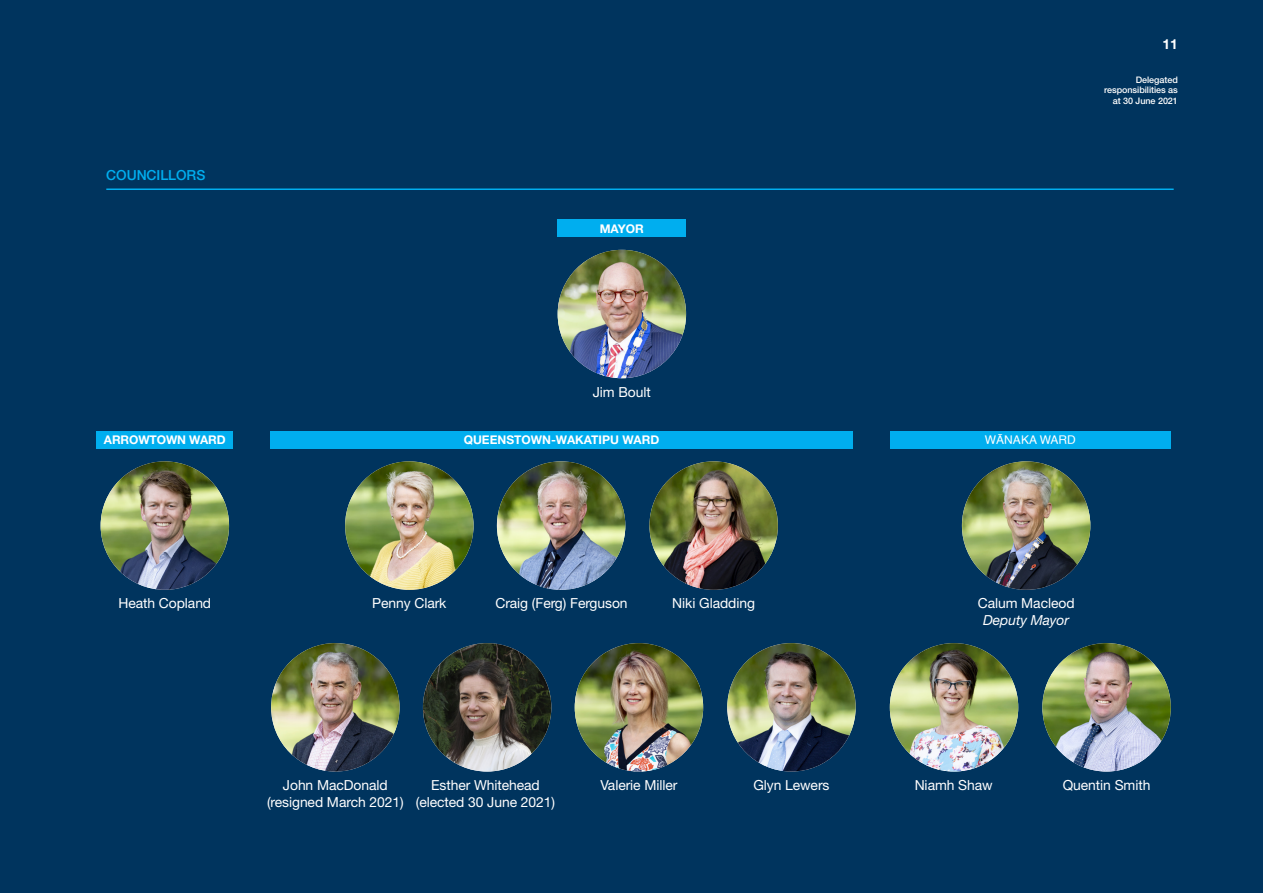
<style>
.page{position:relative;width:1263px;height:893px;background:#00345e}
.page>*{position:absolute;margin:0;border:0;box-sizing:border-box;transform-origin:0 0}
.bod{font:13.8px/16.5px "Helvetica Neue LT Std";letter-spacing:-.005em;color:#fff;text-align:center}
.subhead_underline{font:500 13.8px "Helvetica Neue LT Std";letter-spacing:-.005em;color:#00aeef}
.bod-2{font:700 13.8px "Helvetica Neue LT Std";color:#fff}
.t1{font:700 12px "Helvetica Neue LT Std";color:#fff}
.t2{font:12px "Helvetica";color:#fff}
.bod-3{font:500 9px/10.5px "Helvetica Neue LT Std";letter-spacing:-.005em;color:#fff;text-align:right}
.s1{font-style:italic}
</style>
<div class="page">
<img style="left:423px;top:643px;width:128px;height:128px;border-radius:64px">
<img style="left:558px;top:250px;width:128px;height:128px;border-radius:64px">
<img style="left:962px;top:461px;width:128px;height:129px;border-radius:64px">
<img style="left:575px;top:643px;width:128px;height:128px;border-radius:64px">
<img style="left:497px;top:461px;width:128px;height:129px;border-radius:64px">
<img style="left:101px;top:461px;width:128px;height:129px;border-radius:64px">
<img style="left:345px;top:461px;width:128px;height:129px;border-radius:64px">
<img style="left:890px;top:643px;width:128px;height:128px;border-radius:64px">
<img style="left:1042px;top:643px;width:129px;height:128px;border-radius:64px">
<img style="left:727px;top:643px;width:129px;height:128px;border-radius:64px">
<img style="left:649px;top:461px;width:129px;height:129px;border-radius:64px">
<div style="left:558px;top:220px;width:128px;height:17px;background:#00aeef"></div>
<div style="left:890px;top:431px;width:281px;height:17px;background:#00aeef"></div>
<div style="left:97px;top:431px;width:136px;height:17px;background:#00aeef"></div>
<div style="left:270px;top:431px;width:583px;height:17px;background:#00aeef"></div>
<img style="left:271px;top:643px;width:129px;height:128px;border-radius:64px">
<hr style="left:106px;top:188px;width:1068px;height:2px;background:#00aeef">
<p class="subhead_underline" style="left:106px;top:167px;width:101px">COUNCILLORS</p>
<p class="t1" style="left:600px;top:221px;width:46px">MAYOR</p>
<p class="bod-2" style="left:1162px;top:36px;width:17px">11</p>
<p class="bod-3" style="left:1104px;top:74px;width:75px">Delegated responsibilities as at 30 June 2021</p>
<p class="bod" style="left:593px;top:384px;width:60px">Jim Boult</p>
<p class="t1" style="left:104px;top:432px;width:123px">ARROWTOWN WARD</p>
<p class="t1" style="left:464px;top:432px;width:197px">QUEENSTOWN-WAKATIPU WARD</p>
<p class="t2" style="left:985px;top:431px;width:92px">WĀNAKA WARD</p>
<p class="bod" style="left:118px;top:595px;width:94px">Heath Copland</p>
<p class="bod" style="left:672px;top:595px;width:84px">Niki Gladding</p>
<p class="bod" style="left:372px;top:595px;width:76px">Penny Clark</p>
<p class="bod" style="left:495px;top:595px;width:134px">Craig (Ferg) Ferguson</p>
<p class="bod" style="left:978px;top:595px;width:98px">Calum Macleod<br><span class="s1">Deputy Mayor</span></p>
<p class="bod" style="left:283px;top:777px;width:106px">John MacDonald</p>
<p class="bod" style="left:267px;top:794px;width:138px">(resigned March 2021)</p>
<p class="bod" style="left:431px;top:777px;width:110px">Esther Whitehead</p>
<p class="bod" style="left:416px;top:794px;width:141px">(elected 30 June 2021)</p>
<p class="bod" style="left:600px;top:777px;width:79px">Valerie Miller</p>
<p class="bod" style="left:915px;top:777px;width:80px">Niamh Shaw</p>
<p class="bod" style="left:1063px;top:777px;width:89px">Quentin Smith</p>
<p class="bod" style="left:753px;top:777px;width:78px">Glyn Lewers</p>
</div>
